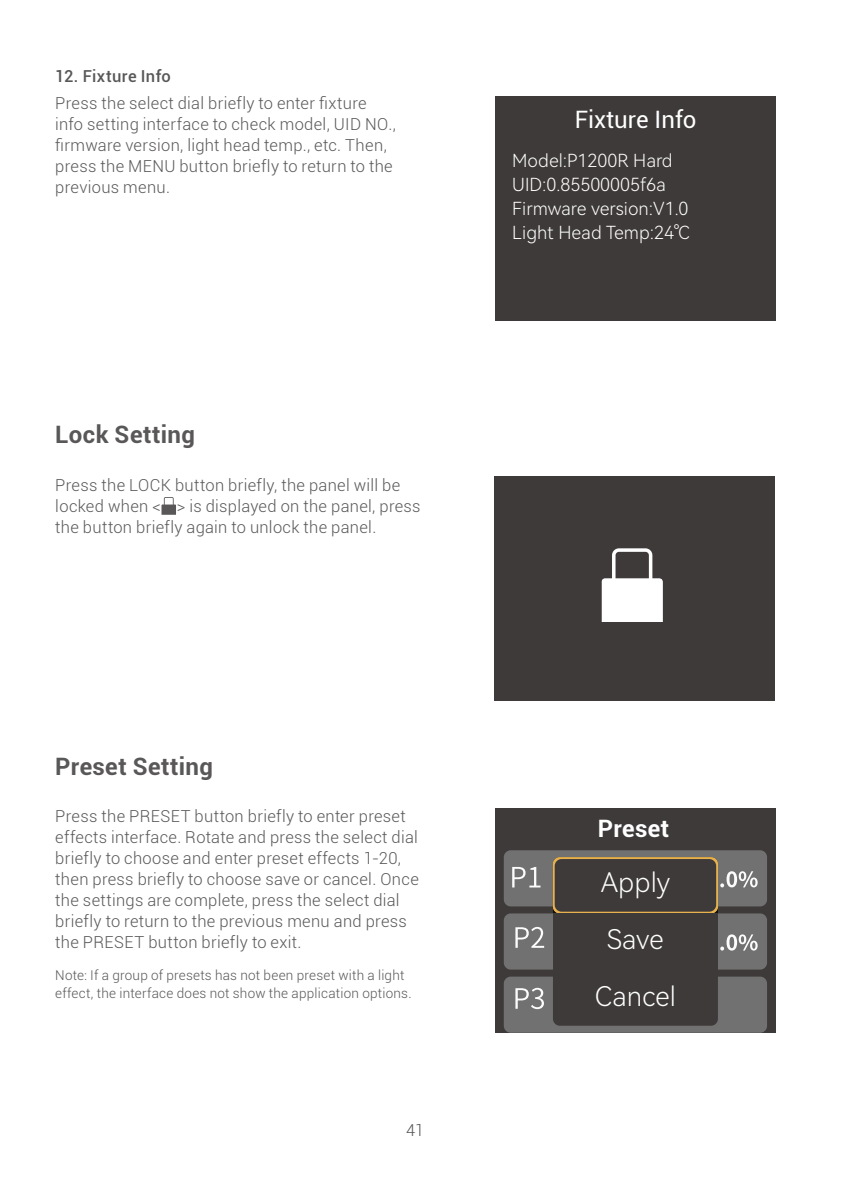
<style>
.page{position:relative;width:851px;height:1191px;background:#fff}
.page>*{position:absolute;margin:0;border:0;box-sizing:border-box;transform-origin:0 0}
.t1{font:27px "Harmony OS Sans SC Light";color:#fff}
.t2{font:700 24px "Roboto";letter-spacing:.02em;color:#595757}
.t3{font:24px "Roboto";color:#fff}
.t4{font:700 24px "Roboto";letter-spacing:.015em;color:#fff}
.t5{font:18px/24px "Harmony OS Sans SC Light";color:#fff}
.t6{font:300 16.5px/21px "Roboto";letter-spacing:.02em;color:#595757}
.t7{font:500 16.5px "Roboto";letter-spacing:.025em;color:#595757}
.t8{font:300 13.5px/18px "Roboto";letter-spacing:.02em;color:#595757}
</style>
<div class="page">
<svg style="left:161px;top:497px;width:15px;height:18px"></svg>
<div style="left:494px;top:476px;width:281px;height:225px;background:#3e3a39"></div>
<svg style="left:601px;top:548px;width:61px;height:74px"></svg>
<div style="left:495px;top:808px;width:280px;height:224px;background:#3e3a39"></div>
<svg style="left:503px;top:850px;width:264px;height:182px"></svg>
<div style="left:495px;top:96px;width:280px;height:224px;background:#3e3a39"></div>
<p class="t7" style="left:55px;top:65px;width:117px">12. Fixture Info</p>
<p class="t6" style="left:55px;top:92px;width:342px">Press the select dial briefly to enter fixture info setting interface to check model, UID NO., firmware version, light head temp., etc. Then, press the MENU button briefly to return to the previous menu.</p>
<h2 class="t2" style="left:55px;top:417px;width:141px">Lock Setting</h2>
<p class="t6" style="left:55px;top:473px;width:367px">Press the LOCK button briefly, the panel will be locked when &lt; &gt; is displayed on the panel, press the button briefly again to unlock the panel.</p>
<h2 class="t2" style="left:55px;top:749px;width:159px">Preset Setting</h2>
<p class="t6" style="left:55px;top:805px;width:365px">Press the PRESET button briefly to enter preset effects interface. Rotate and press the select dial briefly to choose and enter preset effects 1-20, then press briefly to choose save or cancel. Once the settings are complete, press the select dial briefly to return to the previous menu and press the PRESET button briefly to exit.</p>
<p class="t8" style="left:55px;top:965px;width:358px">Note: If a group of presets has not been preset with a light effect, the interface does not show the application options.</p>
<p class="t6" style="left:406px;top:1119px;width:20px">41</p>
<h2 class="t3" style="left:574px;top:103px;width:123px">Fixture Info</h2>
<p class="t5" style="left:512px;top:148px;width:179px">Model:P1200R Hard<br>UID:0.85500005f6a<br>Firmware version:V1.0<br>Light Head Temp:24℃</p>
<h2 class="t4" style="left:597px;top:811px;width:73px">Preset</h2>
<h1 class="t1" style="left:600px;top:863px;width:71px">Apply</h1>
<h1 class="t1" style="left:607px;top:920px;width:58px">Save</h1>
<h1 class="t1" style="left:595px;top:977px;width:82px">Cancel</h1>
</div>
